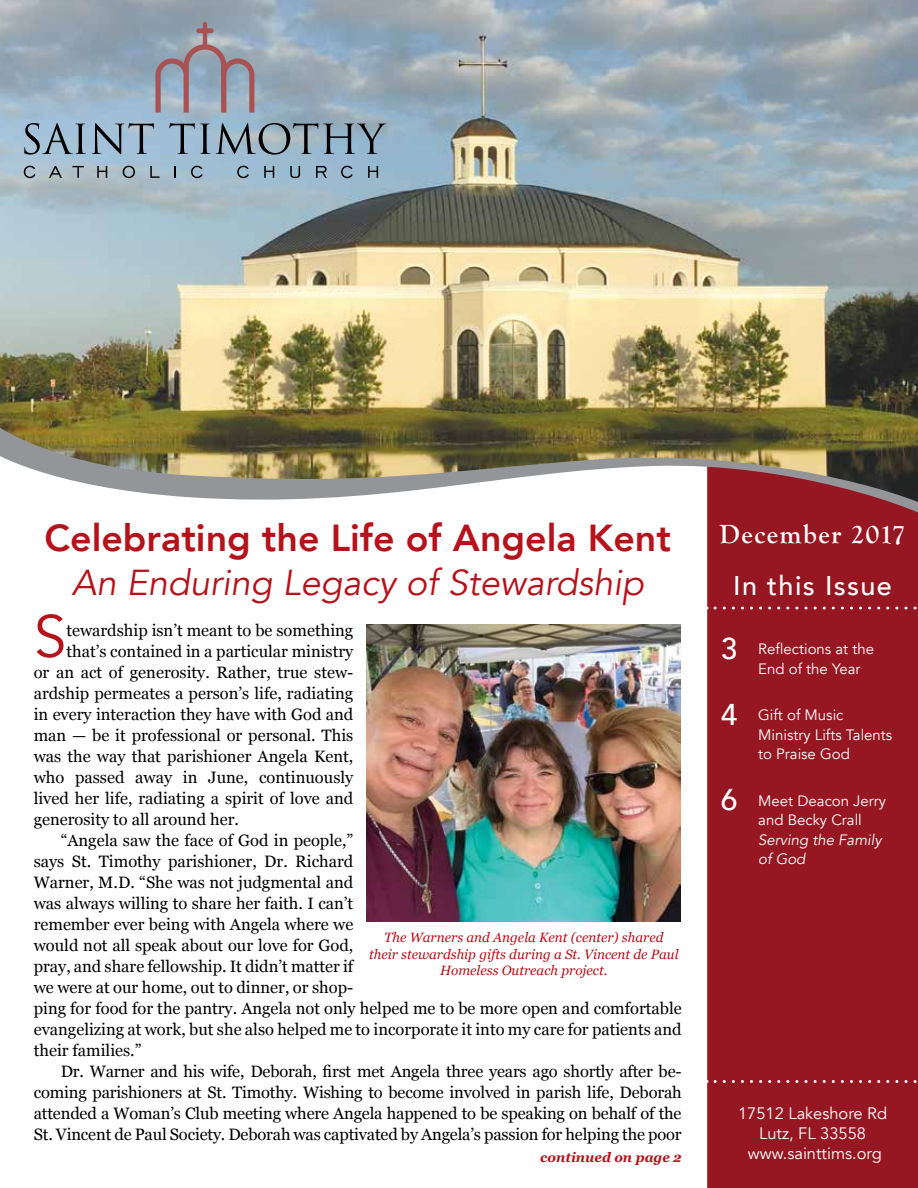
<style>
.page{position:relative;width:918px;height:1188px;background:#fff}
.page>*{position:absolute;margin:0;border:0;box-sizing:border-box;transform-origin:0 0}
.t1{font:58.8px "Avenir";color:#b5121b}
.t2{font:800 37.5px "Avenir";color:#b5121b}
.t3{font:italic 36px "Avenir";color:#b5121b}
.t4{font:700 27px "Goudy Old Style T";letter-spacing:.05em;color:#fff}
.t5{font:500 27px "Avenir";letter-spacing:.05em;color:#fff}
.t6{font:16.5px "Georgia";color:#000}
.t7{font:16.5px/19.8px "Avenir";color:#fff;text-align:center}
.t8{font:15px/19.5px "Avenir";color:#fff}
.t9{font:italic 15px/19.5px "Avenir";color:#fff}
.t10{font:italic 13.5px/16.5px "Georgia";color:#b5121b;text-align:center}
.t11{font:italic 700 13.5px "Georgia";color:#b5121b}
.s1{font-weight:500;font-size:30px}
</style>
<div class="page">
<div style="left:707px;top:529px;width:211px;height:659px;background:#961722"></div>
<div style="left:707px;top:502px;width:211px;height:27px;background:#961722"></div>
<img style="left:0;top:0;width:918px;height:502px">
<svg style="left:24px;top:123px;width:62px;height:32px;background:#7f96a8"></svg>
<svg style="left:92px;top:123px;width:62px;height:31px;background:#8097aa"></svg>
<svg style="left:169px;top:123px;width:217px;height:32px;background:#7e93a2"></svg>
<svg style="left:24px;top:166px;width:11px;height:12px"></svg>
<svg style="left:49px;top:166px;width:13px;height:12px"></svg>
<svg style="left:72px;top:166px;width:12px;height:12px"></svg>
<svg style="left:97px;top:166px;width:10px;height:12px"></svg>
<svg style="left:123px;top:166px;width:12px;height:12px"></svg>
<svg style="left:150px;top:166px;width:10px;height:12px"></svg>
<svg style="left:174px;top:166px;width:2px;height:12px"></svg>
<svg style="left:191px;top:166px;width:12px;height:12px"></svg>
<svg style="left:237px;top:166px;width:12px;height:12px"></svg>
<svg style="left:264px;top:166px;width:10px;height:12px"></svg>
<svg style="left:290px;top:166px;width:10px;height:12px"></svg>
<svg style="left:316px;top:166px;width:11px;height:12px"></svg>
<svg style="left:341px;top:166px;width:12px;height:12px"></svg>
<svg style="left:368px;top:166px;width:10px;height:12px"></svg>
<svg style="left:155px;top:22px;width:99px;height:91px;background:#9b9ca9"></svg>
<svg style="left:715px;top:607px;width:203px;height:3px"></svg>
<svg style="left:715px;top:1080px;width:203px;height:3px"></svg>
<img style="left:367px;top:625px;width:314px;height:297px">
<h2 class="t2" style="left:45px;top:509px;width:628px">Celebrating the Life of Angela Kent</h2>
<h3 class="t3" style="left:72px;top:561px;width:574px">An Enduring Legacy of Stewardship</h3>
<h1 class="t1" style="left:34px;top:601px;width:34px">S</h1>
<p class="t6" style="left:66px;top:618px;width:288px">tewardship isn’t meant to be something</p>
<p class="t6" style="left:66px;top:639px;width:288px">that’s contained in a particular ministry</p>
<p class="t6" style="left:34px;top:660px;width:321px">or an act of generosity. Rather, true stew-</p>
<p class="t6" style="left:34px;top:681px;width:321px">ardship permeates a person’s life, radiating</p>
<p class="t6" style="left:34px;top:702px;width:321px">in every interaction they have with God and</p>
<p class="t6" style="left:34px;top:723px;width:321px">man — be it professional or personal. This</p>
<p class="t6" style="left:34px;top:744px;width:321px">was the way that parishioner Angela Kent,</p>
<p class="t6" style="left:34px;top:765px;width:321px">who passed away in June, continuously</p>
<p class="t6" style="left:34px;top:786px;width:321px">lived her life, radiating a spirit of love and</p>
<p class="t6" style="left:34px;top:807px;width:207px">generosity to all around her.</p>
<p class="t6" style="left:61px;top:828px;width:294px">“Angela saw the face of God in people,”</p>
<p class="t6" style="left:34px;top:849px;width:321px">says St. Timothy parishioner, Dr. Richard</p>
<p class="t6" style="left:34px;top:870px;width:321px">Warner, M.D. “She was not judgmental and</p>
<p class="t6" style="left:34px;top:891px;width:321px">was always willing to share her faith. I can’t</p>
<p class="t6" style="left:34px;top:912px;width:321px">remember ever being with Angela where we</p>
<p class="t6" style="left:34px;top:933px;width:321px">would not all speak about our love for God,</p>
<p class="t6" style="left:34px;top:954px;width:321px">pray, and share fellowship. It didn’t matter if</p>
<p class="t6" style="left:34px;top:975px;width:321px">we were at our home, out to dinner, or shop-</p>
<p class="t6" style="left:34px;top:996px;width:649px">ping for food for the pantry. Angela not only helped me to be more open and comfortable</p>
<p class="t6" style="left:34px;top:1017px;width:649px">evangelizing at work, but she also helped me to incorporate it into my care for patients and</p>
<p class="t6" style="left:34px;top:1038px;width:109px">their families.”</p>
<p class="t6" style="left:61px;top:1059px;width:622px">Dr. Warner and his wife, Deborah, first met Angela three years ago shortly after be-</p>
<p class="t6" style="left:34px;top:1080px;width:650px">coming parishioners at St. Timothy. Wishing to become involved in parish life, Deborah</p>
<p class="t6" style="left:34px;top:1101px;width:649px">attended a Woman’s Club meeting where Angela happened to be speaking on behalf of the</p>
<p class="t6" style="left:34px;top:1122px;width:649px">St. Vincent de Paul Society. Deborah was captivated by Angela’s passion for helping the poor</p>
<p class="t10" style="left:369px;top:929px;width:311px">The Warners and Angela Kent (center) shared their stewardship gifts during a St. Vincent de Paul<br>Homeless Outreach project.</p>
<p class="t11" style="left:540px;top:1148px;width:143px">continued on page 2</p>
<h3 class="t4" style="left:720px;top:519px;width:187px">December 2017</h3>
<h3 class="t5" style="left:733px;top:562px;width:160px">In this Issue</h3>
<p class="t8" style="left:758px;top:640px;width:117px;text-indent:-38px"><span class="s1">3</span> Reflections at the<br>End of the Year</p>
<p class="t8" style="left:758px;top:706px;width:136px;text-indent:-38px"><span class="s1">4</span> Gift of Music<br>Ministry Lifts Talents to Praise God</p>
<p class="t8" style="left:758px;top:791px;width:129px;text-indent:-38px"><span class="s1">6</span> Meet Deacon Jerry and Becky Crall</p>
<p class="t9" style="left:758px;top:830px;width:125px">Serving the Family of God</p>
<p class="t7" style="left:738px;top:1104px;width:151px">17512 Lakeshore Rd<br>Lutz, FL 33558 www.sainttims.org</p>
</div>
